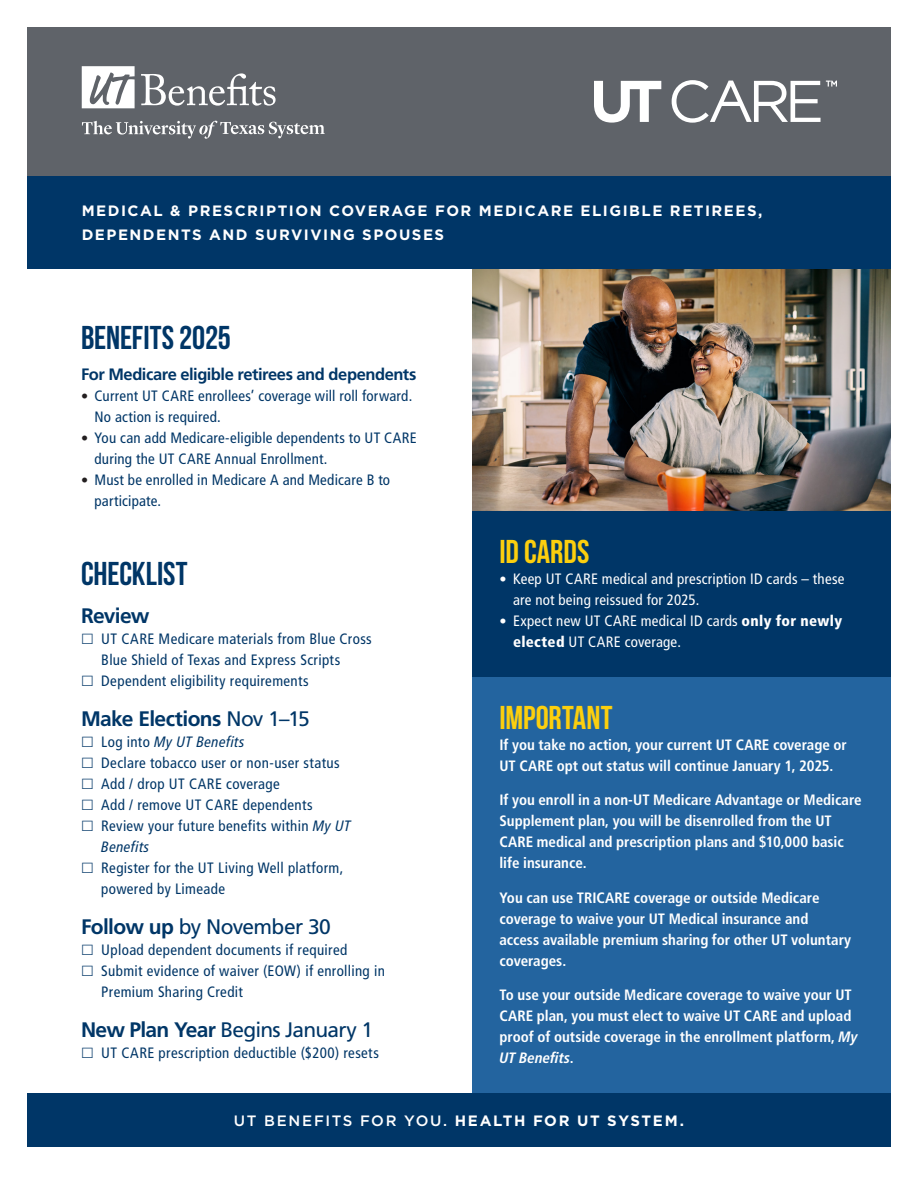
<style>
.page{position:relative;width:918px;height:1188px;background:#fff}
.page>*{position:absolute;margin:0;border:0;box-sizing:border-box;transform-origin:0 0}
.Main_copy{font:700 33px "Bebas Neue";letter-spacing:-.005em;color:#003667}
.Main_copy-2{font:700 33px "Bebas Neue";color:#fccf0e}
.Main_copy-3{font:21px "Frutiger LT Pro";letter-spacing:-.035em;color:#003667}
.Main_copy-4{font:700 21px "Frutiger LT Pro";letter-spacing:-.03em;color:#003667}
.Main_copy-5{font:700 16.5px "Frutiger LT Pro";letter-spacing:-.025em;color:#003667}
.t1{font:condensed 15px/21px "Frutiger LT Pro";letter-spacing:.02em;color:#003667}
.Main_copy-6{font:700 condensed 15px/21px "Frutiger LT Pro";color:#fff}
.t2{font:condensed 15px/21px "Frutiger LT Pro";letter-spacing:.015em;color:#fff}
.Newsletter_Title{font:700 15px/24px "Gotham";letter-spacing:.1em;color:#fff}
.Main_copy-7{font:700 15px "Gotham";letter-spacing:.11em;color:#fff}
.t3{font:italic condensed 15px "Frutiger LT Pro";letter-spacing:.02em;color:#003667}
.s1{font-size:14.25px;color:#231f20}
.s2{font-weight:400}
.s3{font-style:normal}
.s4{font-style:italic}
.s5{font-weight:700}
.s6{font-size:14.25px}
.s7{font-weight:900}
.s8{font-weight:500}
</style>
<div class="page">
<img style="left:472px;top:269px;width:419px;height:243px">
<div style="left:472px;top:677px;width:419px;height:417px;background:#23649f"></div>
<div style="left:28px;top:176px;width:863px;height:93px;background:#003667"></div>
<div style="left:28px;top:27px;width:863px;height:149px;background:#5f6369"></div>
<svg style="left:141px;top:73px;width:135px;height:33px"></svg>
<svg style="left:82px;top:66px;width:53px;height:42px"></svg>
<svg style="left:82px;top:121px;width:243px;height:18px"></svg>
<div style="left:27px;top:1094px;width:864px;height:54px;background:#003667"></div>
<svg style="left:594px;top:81px;width:67px;height:42px"></svg>
<svg style="left:672px;top:80px;width:165px;height:43px"></svg>
<div style="left:472px;top:512px;width:419px;height:165px;background:#003667"></div>
<p class="Newsletter_Title" style="left:82px;top:199px;width:682px">MEDICAL &amp; PRESCRIPTION COVERAGE FOR MEDICARE ELIGIBLE RETIREES,<br>DEPENDENTS AND SURVIVING SPOUSES</p>
<p class="Main_copy" style="left:81px;top:319px;width:151px">BENEFITS 2025</p>
<p class="Main_copy-5" style="left:81px;top:364px;width:337px">For Medicare eligible retirees and dependents</p>
<p class="t1" style="left:94px;top:385px;width:319px;text-indent:-14px"><span class="s1">•</span> Current UT CARE enrollees’ coverage will roll forward.<br>No action is required.</p>
<p class="t1" style="left:94px;top:427px;width:324px;text-indent:-14px"><span class="s1">•</span> You can add Medicare-eligible dependents to UT CARE during the UT CARE Annual Enrollment.</p>
<p class="t1" style="left:94px;top:469px;width:297px;text-indent:-14px"><span class="s1">•</span> Must be enrolled in Medicare A and Medicare B to participate.</p>
<p class="Main_copy" style="left:81px;top:556px;width:108px">CHECKLIST</p>
<p class="Main_copy-4" style="left:81px;top:603px;width:70px">Review</p>
<p class="t1" style="left:101px;top:628px;width:272px">UT CARE Medicare materials from Blue Cross<br>Blue Shield of Texas and Express Scripts</p>
<p class="t1" style="left:101px;top:670px;width:209px">Dependent eligibility requirements</p>
<p class="Main_copy-4" style="left:81px;top:706px;width:230px">Make Elections <span class="s2">Nov 1–15</span></p>
<p class="t3" style="left:101px;top:733px;width:145px"><span class="s3">Log into</span> My UT Benefits</p>
<p class="t1" style="left:101px;top:752px;width:240px">Declare tobacco user or non-user status</p>
<p class="t1" style="left:101px;top:773px;width:180px">Add / drop UT CARE coverage</p>
<p class="t1" style="left:101px;top:794px;width:213px">Add / remove UT CARE dependents</p>
<p class="t1" style="left:101px;top:815px;width:251px">Review your future benefits within <span class="s4">My UT<br>Benefits</span></p>
<p class="t1" style="left:101px;top:857px;width:244px">Register for the UT Living Well platform, powered by Limeade</p>
<p class="Main_copy-3" style="left:81px;top:915px;width:251px"><span class="s5">Follow up</span> by November 30</p>
<p class="t1" style="left:101px;top:940px;width:248px">Upload dependent documents if required</p>
<p class="t1" style="left:101px;top:961px;width:285px">Submit evidence of waiver (EOW) if enrolling in<br>Premium Sharing Credit</p>
<p class="Main_copy-3" style="left:81px;top:1018px;width:294px"><span class="s5">New Plan Year</span> Begins January 1</p>
<p class="t1" style="left:101px;top:1043px;width:279px">UT CARE prescription deductible ($200) resets</p>
<p class="Main_copy-2" style="left:500px;top:534px;width:91px">ID CARDS</p>
<p class="t2" style="left:513px;top:569px;width:333px;text-indent:-14px"><span class="s6">•</span> Keep UT CARE medical and prescription ID cards – these are not being reissued for 2025.</p>
<p class="t2" style="left:513px;top:611px;width:331px;text-indent:-14px"><span class="s6">•</span> Expect new UT CARE medical ID cards <span class="s7">only for newly elected</span> UT CARE coverage.</p>
<p class="Main_copy-2" style="left:500px;top:699px;width:114px">IMPORTANT</p>
<p class="Main_copy-6" style="left:500px;top:734px;width:349px">If you take no action, your current UT CARE coverage or<br>UT CARE opt out status will continue January 1, 2025.</p>
<p class="Main_copy-6" style="left:500px;top:790px;width:364px">If you enroll in a non-UT Medicare Advantage or Medicare Supplement plan, you will be disenrolled from the UT CARE medical and prescription plans and $10,000 basic life insurance.</p>
<p class="Main_copy-6" style="left:500px;top:887px;width:353px">You can use TRICARE coverage or outside Medicare coverage to waive your UT Medical insurance and access available premium sharing for other UT voluntary coverages.</p>
<p class="Main_copy-6" style="left:500px;top:985px;width:360px">To use your outside Medicare coverage to waive your UT CARE plan, you must elect to waive UT CARE and upload proof of outside coverage in the enrollment platform, <span class="s4">My UT Benefits</span>.</p>
<p class="Main_copy-7" style="left:234px;top:1111px;width:452px"><span class="s8">UT BENEFITS FOR YOU.</span> HEALTH FOR UT SYSTEM.</p>
</div>
